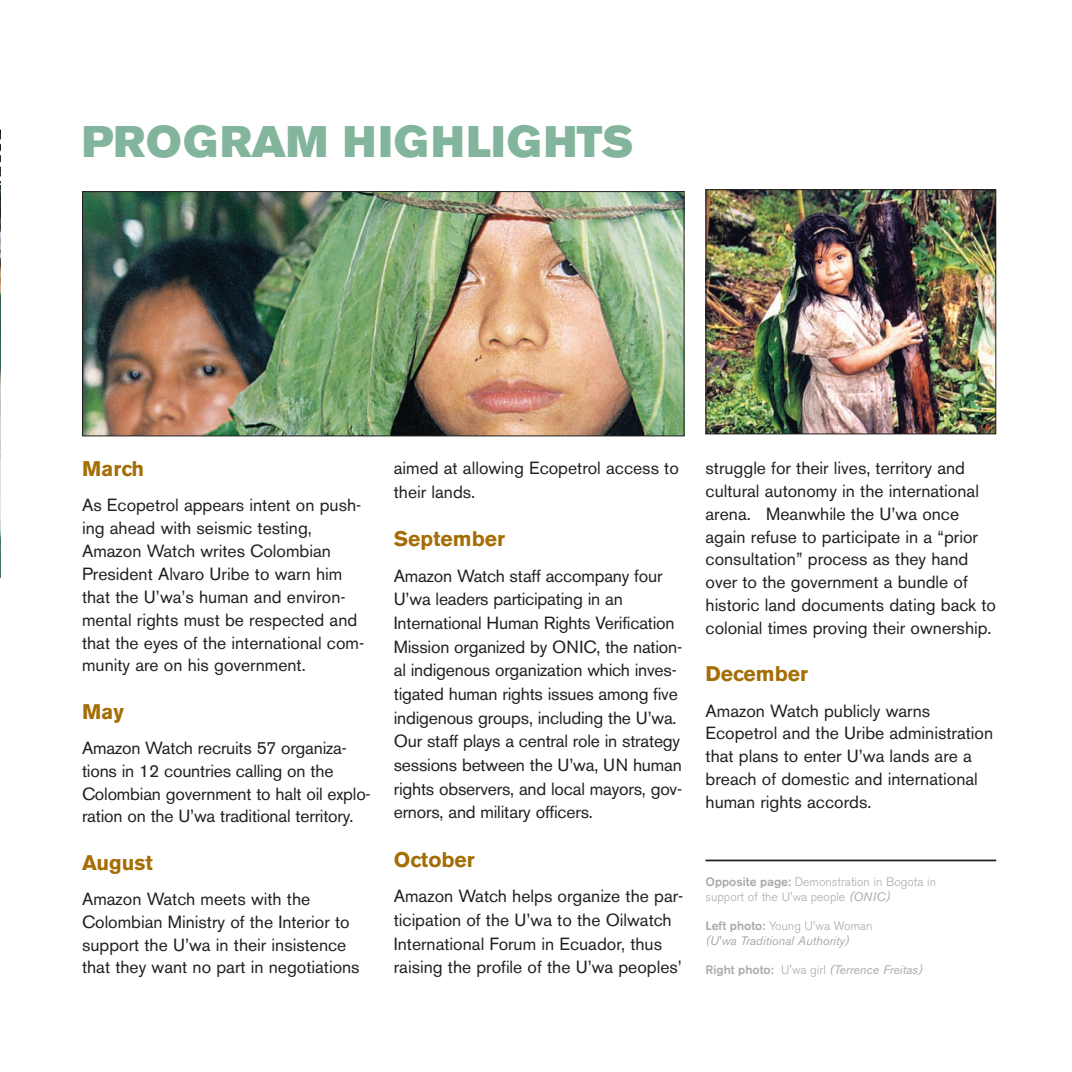
<style>
.page{position:relative;width:1072px;height:1072px;background:#fff}
.page>*{position:absolute;margin:0;border:0;box-sizing:border-box;transform-origin:0 0}
.t1{font:43.75px "Akzidenz Grotesk BE Super";letter-spacing:.03em;color:#83b59c}
.t2{font:700 21px "Akzidenz Grotesk BE";color:#a46d05}
.t3{font:17.5px/22.9px "Akzidenz Grotesk BE";color:#231f20}
.t4{font:italic 12.25px/14.7px "Akzidenz Grotesk BE";color:#a8a9ad}
.t5{font:300 12.25px/14.7px "Akzidenz Grotesk BE";color:#a8a9ad}
.s1{font-weight:500}
.s2{font-weight:400;font-style:italic}
.s3{font-weight:500;font-style:normal}
.s4{font-weight:300;font-style:normal}
</style>
<div class="page">
<img style="left:0;top:129px;width:997px;height:733px">
<h1 class="t1" style="left:82px;top:126px;width:553px">PROGRAM HIGHLIGHTS</h1>
<p class="t2" style="left:82px;top:461px;width:64px">March</p>
<p class="t3" style="left:82px;top:495px;width:283px">As Ecopetrol appears intent on push&shy;ing ahead with seismic testing, Amazon Watch writes Colombian President Alvaro Uribe to warn him that the U’wa’s human and environ&shy;mental rights must be respected and that the eyes of the international com&shy;munity are on his government.</p>
<p class="t2" style="left:82px;top:703px;width:43px">May</p>
<p class="t3" style="left:82px;top:738px;width:290px">Amazon Watch recruits 57 organiza&shy;tions in 12 countries calling on the Colombian government to halt oil explo&shy;ration on the U’wa traditional territory.</p>
<p class="t2" style="left:82px;top:854px;width:72px">August</p>
<p class="t3" style="left:82px;top:888px;width:279px">Amazon Watch meets with the Colombian Ministry of the Interior to support the U’wa in their insistence that they want no part in negotiations</p>
<p class="t3" style="left:394px;top:457px;width:286px;line-height:23.6px">aimed at allowing Ecopetrol access to their lands.</p>
<p class="t2" style="left:393px;top:530px;width:113px">September</p>
<p class="t3" style="left:393px;top:565px;width:290px;line-height:23.6px">Amazon Watch staff accompany four U’wa leaders participating in an International Human Rights Verification Mission organized by ONIC, the nation&shy;al indigenous organization which inves&shy;tigated human rights issues among five indigenous groups, including the U’wa.<br>Our staff plays a central role in strategy sessions between the U’wa, UN human rights observers, and local mayors, gov&shy;ernors, and military officers.</p>
<p class="t2" style="left:393px;top:851px;width:82px">October</p>
<p class="t3" style="left:393px;top:886px;width:291px;line-height:23.6px">Amazon Watch helps organize the par&shy;ticipation of the U’wa to the Oilwatch International Forum in Ecuador, thus raising the profile of the U’wa peoples’</p>
<p class="t3" style="left:705px;top:458px;width:292px">struggle for their lives, territory and cultural autonomy in the international arena. Meanwhile the U’wa once again refuse to participate in a “prior consultation” process as they hand over to the government a bundle of historic land documents dating back to colonial times proving their ownership.</p>
<p class="t2" style="left:705px;top:666px;width:104px">December</p>
<p class="t3" style="left:705px;top:700px;width:289px">Amazon Watch publicly warns<br>Ecopetrol and the Uribe administration that plans to enter U’wa lands are a breach of domestic and international human rights accords.</p>
<p class="t5" style="left:705px;top:875px;width:232px"><span class="s1">Opposite page:</span> Demonstration in Bogota in support of the U'wa people <span class="s2">(ONIC)</span></p>
<p class="t4" style="left:705px;top:919px;width:168px"><span class="s3">Left photo:</span> <span class="s4">Young U'wa Woman </span>(U'wa Traditional Authority)</p>
<p class="t4" style="left:705px;top:963px;width:218px"><span class="s3">Right photo:</span> <span class="s4">U'wa girl</span> (Terrence Freitas)</p>
</div>
